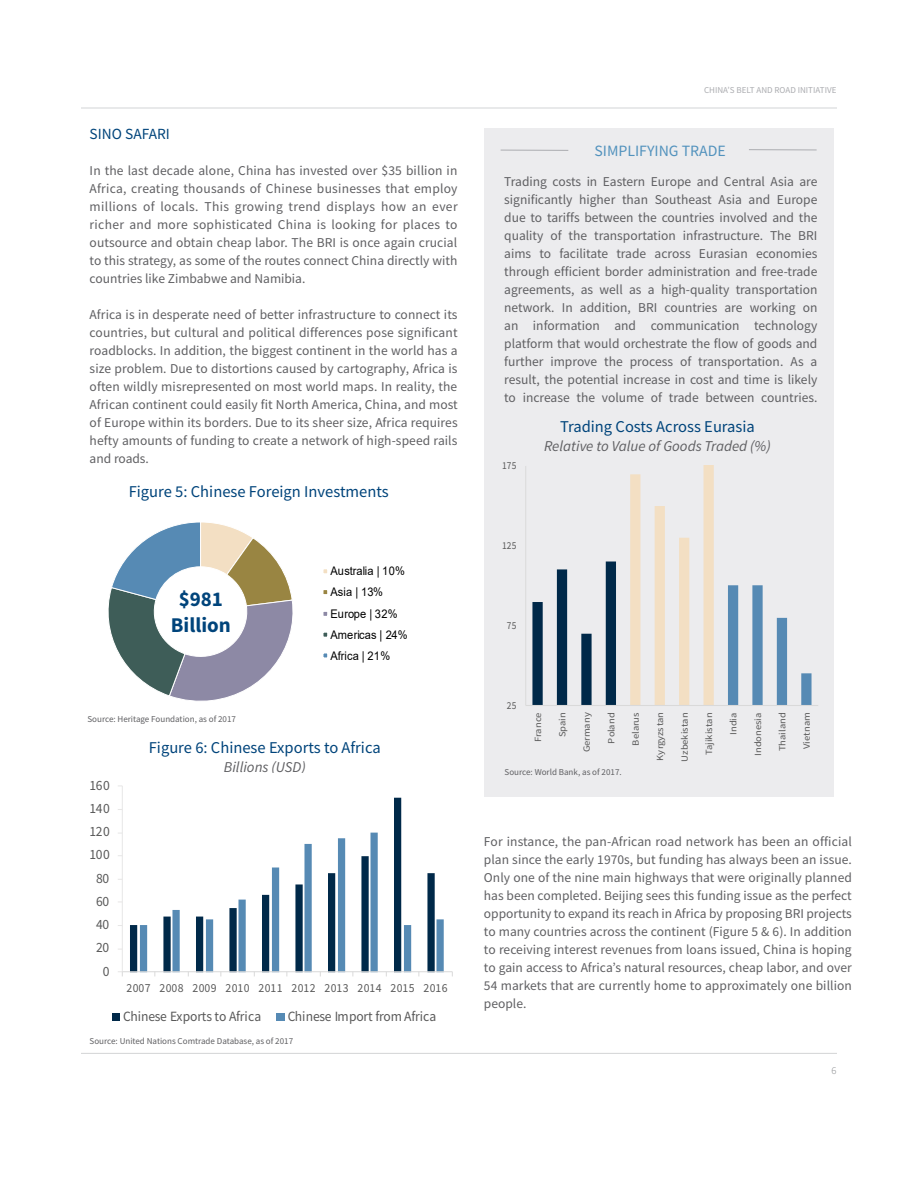
<style>
.page{position:relative;width:918px;height:1188px;background:#fff}
.page>*{position:absolute;margin:0;border:0;box-sizing:border-box;transform-origin:0 0}
.t1{font:700 21px "Source Sans Pro";color:#00447b}
.t2{font:16.5px "Source Sans Pro";color:#00447b}
.t3{font:15.75px "Source Sans Pro";letter-spacing:-.005em;color:#5292bd}
.t4{font:15.45px "Source Sans Pro";color:#00447b}
.t5{font:italic 15px "Source Sans Pro";color:#5f5f62}
.t6{font:14.1px "Source Sans Pro";letter-spacing:-.015em;color:#595959;scale:.96 1}
.t7{font:13.5px/18px "Source Sans Pro";color:#5f5f62;text-align:justify}
.t8{font:12.3px "Source Sans Pro";letter-spacing:.04em;color:#595959;scale:.96 1}
.t9{font:11.85px/21px "Arial";color:#000;scale:.93 1}
.t10{font:10.5px "Source Sans Pro";letter-spacing:.005em;color:#595959;scale:.9 1}
.t11{font:300 10.5px "Source Sans Pro";color:#848689}
.t12{font:9.45px "Source Sans Pro";letter-spacing:-.005em;color:#595959;scale:1.12 1}
.t13{font:9px "Source Sans Pro";color:#5f5f62}
.t14{font:9px "Source Sans Pro";color:#abacb0}
</style>
<div class="page">
<hr style="left:81px;top:1053px;width:756px;height:1px;background:#d3d4d6">
<hr style="left:81px;top:108px;width:756px;height:1px;background:#d3d4d6">
<div style="left:484px;top:128px;width:350px;height:668px;background:#ececee"></div>
<hr style="left:749px;top:149px;width:68px;height:1px;background:#abacb0">
<hr style="left:501px;top:150px;width:67px;height:1px;background:#abacb0">
<svg style="left:108px;top:523px;width:220px;height:178px"></svg>
<svg style="left:130px;top:798px;width:272px;height:173px"></svg>
<hr style="left:122px;top:786px;width:1px;height:186px;background:#e7e6e6">
<hr style="left:122px;top:971px;width:330px;height:1px;background:#d9d9d9">
<svg style="left:140px;top:833px;width:304px;height:143px"></svg>
<div style="left:113px;top:1014px;width:7px;height:7px;background:#002949"></div>
<div style="left:276px;top:1014px;width:9px;height:7px;background:#568ab4"></div>
<svg style="left:630px;top:466px;width:84px;height:239px"></svg>
<svg style="left:728px;top:585px;width:84px;height:120px"></svg>
<svg style="left:532px;top:562px;width:84px;height:143px"></svg>
<hr style="left:525px;top:466px;width:1px;height:239px;background:#d9d9d9">
<hr style="left:526px;top:705px;width:292px;height:1px;background:#d9d9d9">
<p class="t4" style="left:90px;top:124px;width:82px">SINO SAFARI</p>
<p class="t7" style="left:90px;top:162px;width:370px">In the last decade alone, China has invested over $35 billion in Africa, creating thousands of Chinese businesses that employ millions of locals. This growing trend displays how an ever richer and more sophisticated China is looking for places to outsource and obtain cheap labor. The BRI is once again crucial to this strategy, as some of the routes connect China directly with countries like Zimbabwe and Namibia.</p>
<p class="t7" style="left:90px;top:306px;width:370px">Africa is in desperate need of better infrastructure to connect its countries, but cultural and political differences pose significant roadblocks. In addition, the biggest continent in the world has a size problem. Due to distortions caused by cartography, Africa is often wildly misrepresented on most world maps. In reality, the African continent could easily fit North America, China, and most of Europe within its borders. Due to its sheer size, Africa requires hefty amounts of funding to create a network of high-speed rails and roads.</p>
<p class="t2" style="left:129px;top:481px;width:262px">Figure 5: Chinese Foreign Investments</p>
<p class="t1" style="left:179px;top:585px;width:46px">$981</p>
<p class="t1" style="left:171px;top:611px;width:61px">Billion</p>
<p class="t13" style="left:87px;top:714px;width:150px">Source: Heritage Foundation, as of 2017</p>
<p class="t9" style="left:331px;top:561px;width:85px">Australia | 10%<br>Asia | 13%<br>Europe | 32%<br>Americas | 24%<br>Africa | 21%</p>
<p class="t6" style="left:90px;top:776px;width:23px">160</p>
<p class="t6" style="left:90px;top:799px;width:23px">140</p>
<p class="t6" style="left:90px;top:823px;width:23px">120</p>
<p class="t6" style="left:90px;top:846px;width:23px">100</p>
<p class="t6" style="left:96px;top:869px;width:15px">80</p>
<p class="t6" style="left:96px;top:892px;width:15px">60</p>
<p class="t6" style="left:96px;top:915px;width:15px">40</p>
<p class="t6" style="left:96px;top:939px;width:15px">20</p>
<p class="t6" style="left:103px;top:962px;width:9px">0</p>
<p class="t2" style="left:149px;top:737px;width:233px">Figure 6: Chinese Exports to Africa</p>
<p class="t5" style="left:224px;top:758px;width:84px">Billions (USD)</p>
<p class="t8" style="left:127px;top:981px;width:336px">2007 2008 2009 2010 2011 2012 2013 2014 2015 2016</p>
<p class="t6" style="left:123px;top:1007px;width:145px">Chinese Exports to Africa</p>
<p class="t6" style="left:288px;top:1007px;width:156px">Chinese Import from Africa</p>
<p class="t13" style="left:90px;top:1036px;width:205px">Source: United Nations Comtrade Database, as of 2017</p>
<p class="t14" style="left:704px;top:85px;width:134px">CHINA’S BELT AND ROAD INITIATIVE</p>
<p class="t3" style="left:595px;top:141px;width:133px">SIMPLIFYING TRADE</p>
<p class="t7" style="left:504px;top:172px;width:315px">Trading costs in Eastern Europe and Central Asia are significantly higher than Southeast Asia and Europe due to tariffs between the countries involved and the quality of the transportation infrastructure. The BRI aims to facilitate trade across Eurasian economies through efficient border administration and free-trade agreements, as well as a high-quality transportation network. In addition, BRI countries are working on an information and communication technology platform that would orchestrate the flow of goods and further improve the process of transportation. As a result, the potential increase in cost and time is likely to increase the volume of trade between countries.</p>
<p class="t2" style="left:560px;top:416px;width:196px">Trading Costs Across Eurasia</p>
<p class="t5" style="left:544px;top:437px;width:228px">Relative to Value of Goods Traded (%)</p>
<p class="t10" style="left:502px;top:459px;width:17px">175</p>
<p class="t10" style="left:502px;top:539px;width:17px">125</p>
<p class="t10" style="left:507px;top:619px;width:12px">75</p>
<p class="t10" style="left:507px;top:698px;width:12px">25</p>
<p class="t12" style="left:532px;top:742px;width:28px;rotate:-90deg">France</p>
<p class="t12" style="left:556px;top:737px;width:24px;rotate:-90deg">Spain</p>
<p class="t12" style="left:581px;top:752px;width:37px;rotate:-90deg">Germany</p>
<p class="t12" style="left:605px;top:744px;width:30px;rotate:-90deg">Poland</p>
<p class="t12" style="left:630px;top:746px;width:31px;rotate:-90deg">Belarus</p>
<p class="t12" style="left:654px;top:761px;width:45px;rotate:-90deg">Kyrgyzstan</p>
<p class="t12" style="left:679px;top:762px;width:45px;rotate:-90deg">Uzbekistan</p>
<p class="t12" style="left:703px;top:755px;width:40px;rotate:-90deg">Tajikistan</p>
<p class="t12" style="left:727px;top:735px;width:21px;rotate:-90deg">India</p>
<p class="t12" style="left:752px;top:756px;width:40px;rotate:-90deg">Indonesia</p>
<p class="t12" style="left:776px;top:751px;width:37px;rotate:-90deg">Thailand</p>
<p class="t12" style="left:801px;top:749px;width:34px;rotate:-90deg">Vietnam</p>
<p class="t13" style="left:505px;top:766px;width:119px">Source: World Bank, as of 2017.</p>
<p class="t7" style="left:484px;top:832px;width:370px">For instance, the pan-African road network has been an official plan since the early 1970s, but funding has always been an issue.<br>Only one of the nine main highways that were originally planned has been completed. Beijing sees this funding issue as the perfect opportunity to expand its reach in Africa by proposing BRI projects to many countries across the continent (Figure 5 &amp; 6). In addition to receiving interest revenues from loans issued, China is hoping to gain access to Africa’s natural resources, cheap labor, and over 54 markets that are currently home to approximately one billion people.</p>
<p class="t11" style="left:831px;top:1064px;width:7px">6</p>
</div>
